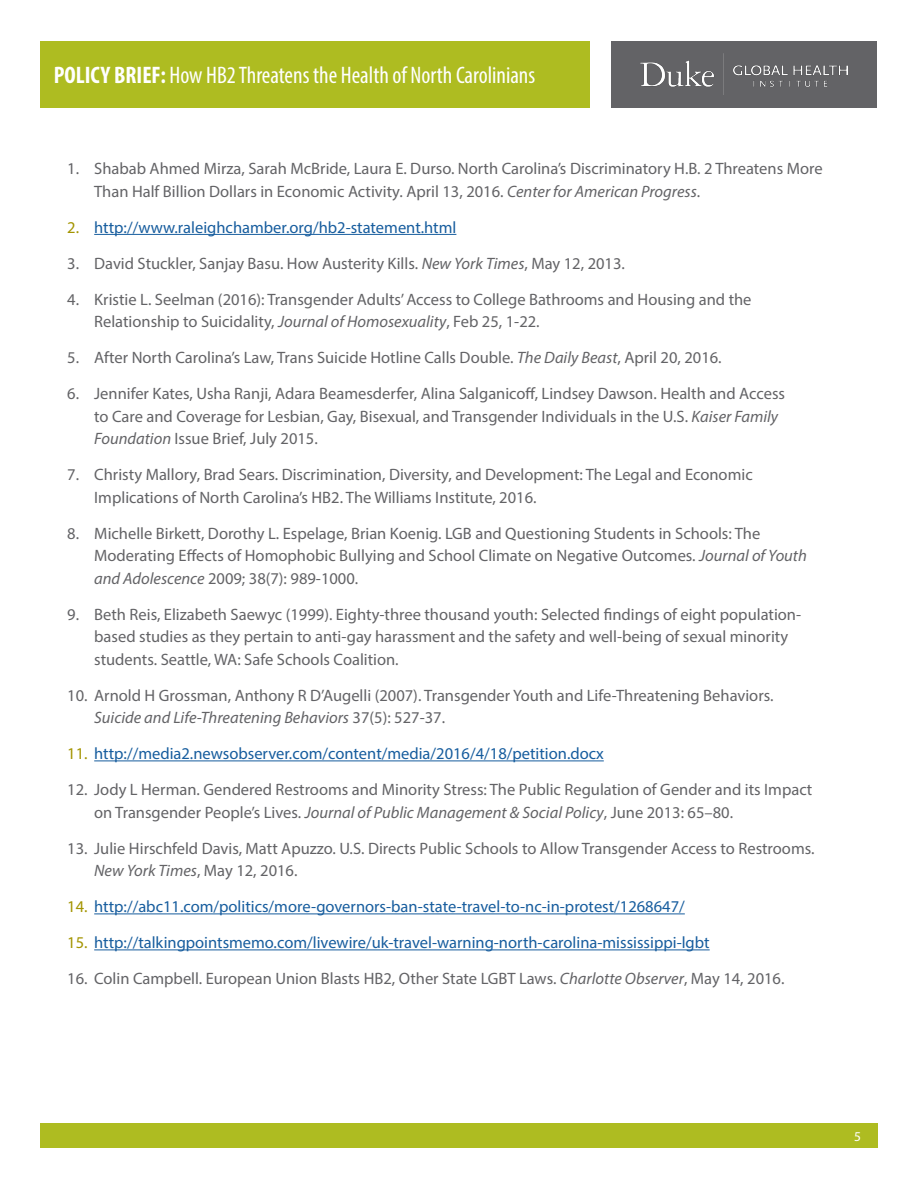
<style>
.page{position:relative;width:918px;height:1188px;background:#fff}
.page>*{position:absolute;margin:0;border:0;box-sizing:border-box;transform-origin:0 0}
.t1{font:condensed 24px "Myriad Pro";color:#fff}
.t2{font:16.5px/22.5px "Myriad Pro";color:#636366}
.t3{font:16.5px "Myriad Pro";color:#175d9e}
.Faculty_title{font:13.5px "Myriad Pro";color:#fff}
.s1{font-weight:700}
.s2{font-style:italic}
.s3{color:#a39401}
</style>
<div class="page">
<div style="left:40px;top:41px;width:550px;height:67px;background:#aebc21"></div>
<div style="left:611px;top:41px;width:266px;height:67px;background:#636366"></div>
<div style="left:40px;top:1123px;width:837px;height:25px;background:#aebc21"></div>
<img style="left:640px;top:54px;width:208px;height:40px">
<hr style="left:94px;top:234px;width:362px;height:1px;background:#175d9e">
<hr style="left:94px;top:760px;width:510px;height:1px;background:#175d9e">
<hr style="left:94px;top:913px;width:591px;height:1px;background:#175d9e">
<hr style="left:94px;top:949px;width:616px;height:1px;background:#175d9e">
<h1 class="t1" style="left:54px;top:61px;width:483px"><span class="s1">POLICY BRIEF:</span> How HB2 Threatens the Health of North Carolinians</h1>
<p class="t2" style="left:94px;top:157px;width:730px;text-indent:-27px">1. Shabab Ahmed Mirza, Sarah McBride, Laura E. Durso. North Carolina’s Discriminatory H.B. 2 Threatens More<br>Than Half Billion Dollars in Economic Activity. April 13, 2016. <span class="s2">Center for American Progress</span>.</p>
<p class="t3" style="left:67px;top:217px;width:391px"><span class="s3">2.</span> http://www.raleighchamber.org/hb2-statement.html</p>
<p class="t2" style="left:67px;top:252px;width:559px">3. David Stuckler, Sanjay Basu. How Austerity Kills. <span class="s2">New York Times</span>, May 12, 2013.</p>
<p class="t2" style="left:94px;top:288px;width:659px;text-indent:-27px">4. Kristie L. Seelman (2016): Transgender Adults’ Access to College Bathrooms and Housing and the<br>Relationship to Suicidality, <span class="s2">Journal of Homosexuality</span>, Feb 25, 1-22.</p>
<p class="t2" style="left:67px;top:346px;width:656px">5. After North Carolina’s Law, Trans Suicide Hotline Calls Double. <span class="s2">The Daily Beast</span>, April 20, 2016.</p>
<p class="t2" style="left:94px;top:382px;width:692px;text-indent:-27px">6. Jennifer Kates, Usha Ranji, Adara Beamesderfer, Alina Salganicoff, Lindsey Dawson. Health and Access to Care and Coverage for Lesbian, Gay, Bisexual, and Transgender Individuals in the U.S. <span class="s2">Kaiser Family<br>Foundation</span> Issue Brief, July 2015.</p>
<p class="t2" style="left:94px;top:463px;width:660px;text-indent:-27px">7. Christy Mallory, Brad Sears. Discrimination, Diversity, and Development: The Legal and Economic<br>Implications of North Carolina’s HB2. The Williams Institute, 2016.</p>
<p class="t2" style="left:94px;top:522px;width:714px;text-indent:-27px">8. Michelle Birkett, Dorothy L. Espelage, Brian Koenig. LGB and Questioning Students in Schools: The<br>Moderating Effects of Homophobic Bullying and School Climate on Negative Outcomes. <span class="s2">Journal of Youth and Adolescence</span> 2009; 38(7): 989-1000.</p>
<p class="t2" style="left:94px;top:603px;width:708px;text-indent:-27px">9. Beth Reis, Elizabeth Saewyc (1999). Eighty-three thousand youth: Selected findings of eight population&shy;based studies as they pertain to anti-gay harassment and the safety and well-being of sexual minority students. Seattle, WA: Safe Schools Coalition.</p>
<p class="t2" style="left:94px;top:684px;width:681px;text-indent:-27px">10. Arnold H Grossman, Anthony R D’Augelli (2007). Transgender Youth and Life-Threatening Behaviors.<br><span class="s2">Suicide and Life-Threatening Behaviors</span> 37(5): 527-37.</p>
<p class="t3" style="left:67px;top:744px;width:538px"><span class="s3">11.</span> http://media2.newsobserver.com/content/media/2016/4/18/petition.docx</p>
<p class="t2" style="left:94px;top:778px;width:720px;text-indent:-27px">12. Jody L Herman. Gendered Restrooms and Minority Stress: The Public Regulation of Gender and its Impact on Transgender People’s Lives. <span class="s2">Journal of Public Management &amp; Social Policy</span>, June 2013: 65–80.</p>
<p class="t2" style="left:94px;top:837px;width:722px;text-indent:-27px">13. Julie Hirschfeld Davis, Matt Apuzzo. U.S. Directs Public Schools to Allow Transgender Access to Restrooms.<br><span class="s2">New York Times</span>, May 12, 2016.</p>
<p class="t3" style="left:67px;top:897px;width:619px"><span class="s3">14.</span> http://abc11.com/politics/more-governors-ban-state-travel-to-nc-in-protest/1268647/</p>
<p class="t3" style="left:67px;top:933px;width:644px"><span class="s3">15.</span> http://talkingpointsmemo.com/livewire/uk-travel-warning-north-carolina-mississippi-lgbt</p>
<p class="t2" style="left:67px;top:967px;width:719px">16. Colin Campbell. European Union Blasts HB2, Other State LGBT Laws. <span class="s2">Charlotte Observer</span>, May 14, 2016.</p>
<p class="Faculty_title" style="left:854px;top:1128px;width:8px">5</p>
</div>
